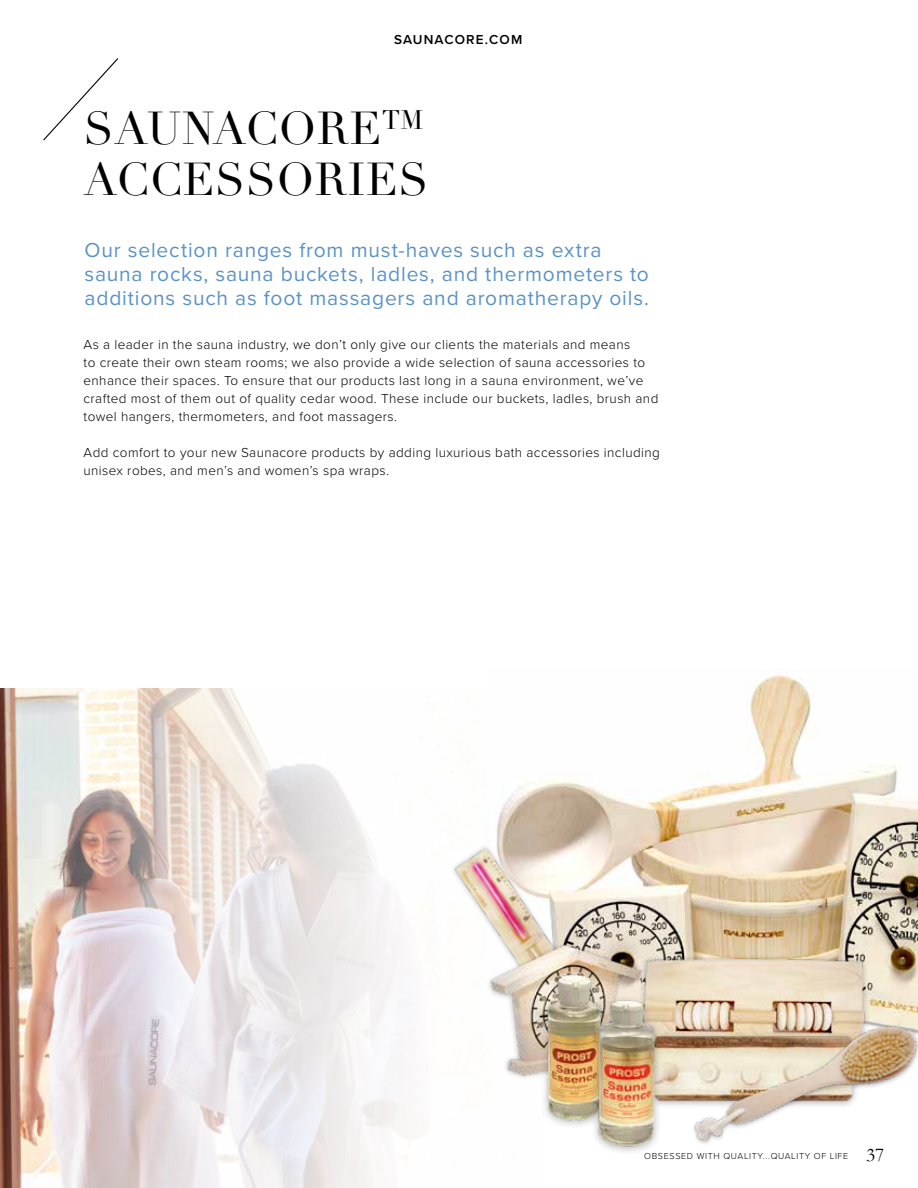
<style>
.page{position:relative;width:918px;height:1188px;background:#fff}
.page>*{position:absolute;margin:0;border:0;box-sizing:border-box;transform-origin:0 0}
.t1{font:45px/51px "Didot";letter-spacing:.015em;color:#000}
.t2{font:21px/24px "Proxima Nova";letter-spacing:.04em;color:#5b93c7}
.t3{font:300 13.5px/18px "Proxima Nova";letter-spacing:.03em;color:#000}
.t4{font:600 13.5px "Proxima Nova";letter-spacing:.085em;color:#000}
.t5{font:300 9px "Proxima Nova";letter-spacing:.07em;color:#000}
.s1{font-family:"Garamond";font-weight:400;font-size:19.5px}
</style>
<div class="page">
<img style="left:0;top:688px;width:402px;height:500px">
<img style="left:497px;top:674px;width:421px;height:328px">
<img style="left:453px;top:829px;width:166px;height:102px">
<img style="left:489px;top:931px;width:160px;height:147px">
<img style="left:629px;top:938px;width:253px;height:83px">
<img style="left:664px;top:1021px;width:7px;height:85px">
<img style="left:671px;top:1002px;width:247px;height:142px">
<img style="left:538px;top:967px;width:69px;height:159px">
<img style="left:578px;top:987px;width:86px;height:165px">
<svg style="left:43px;top:58px;width:76px;height:83px"></svg>
<p class="t4" style="left:394px;top:30px;width:130px">SAUNACORE.COM</p>
<h1 class="t1" style="left:84px;top:103px;width:346px">SAUNACORE<sup>TM<br></sup>ACCESSORIES</h1>
<h2 class="t2" style="left:85px;top:237px;width:566px">Our selection ranges from must-haves such as extra sauna rocks, sauna buckets, ladles, and thermometers to additions such as foot massagers and aromatherapy oils.</h2>
<p class="t3" style="left:84px;top:335px;width:576px">As a leader in the sauna industry, we don’t only give our clients the materials and means<br>to create their own steam rooms; we also provide a wide selection of sauna accessories to enhance their spaces. To ensure that our products last long in a sauna environment, we’ve crafted most of them out of quality cedar wood. These include our buckets, ladles, brush and towel hangers, thermometers, and foot massagers.</p>
<p class="t3" style="left:84px;top:443px;width:578px">Add comfort to your new Saunacore products by adding luxurious bath accessories including unisex robes, and men’s and women’s spa wraps.</p>
<p class="t5" style="left:644px;top:1149px;width:241px">OBSESSED WITH QUALITY...QUALITY OF LIFE <span class="s1">37</span></p>
</div>
